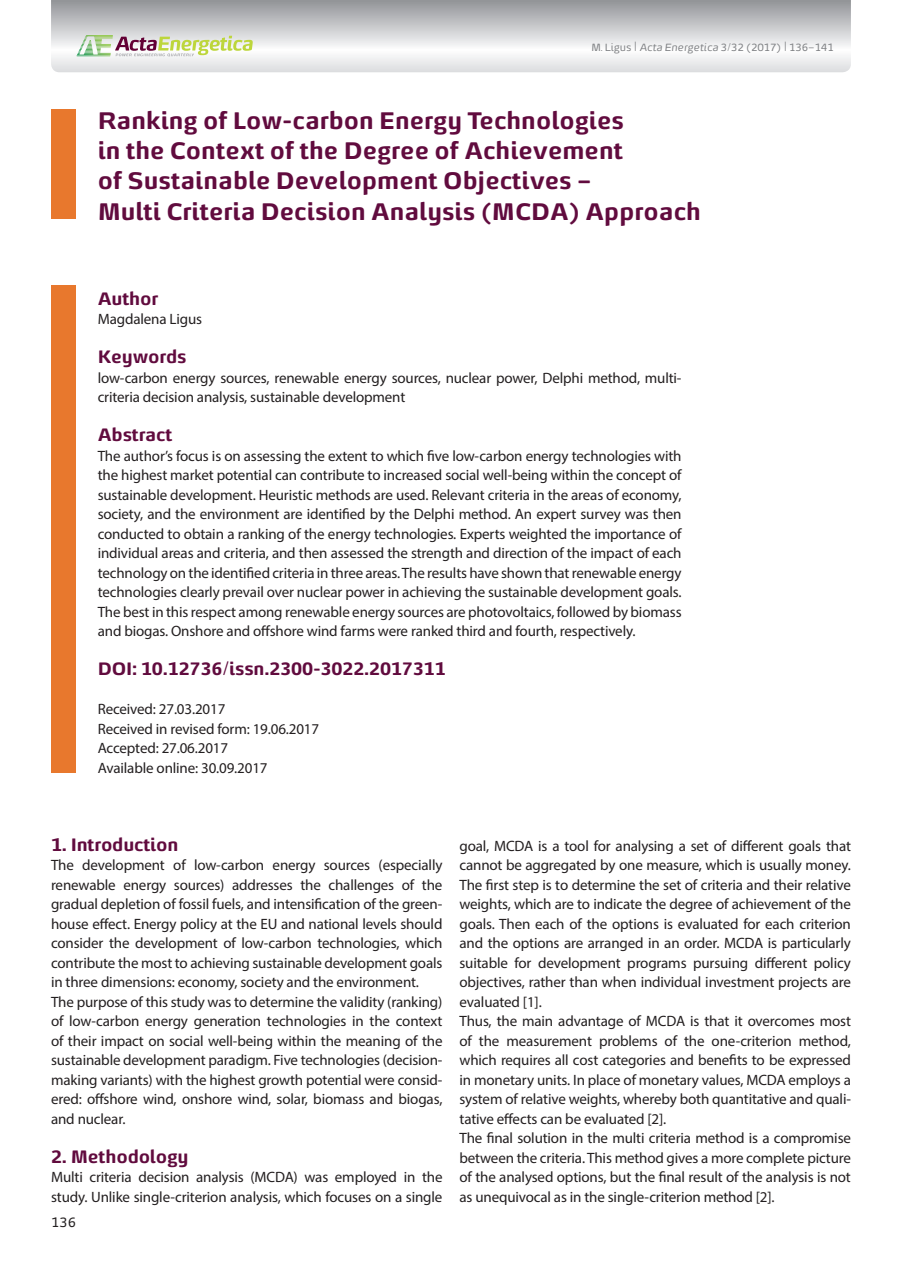
<style>
.page{position:relative;width:902px;height:1263px;background:#fff}
.page>*{position:absolute;margin:0;border:0;box-sizing:border-box;transform-origin:0 0}
.t1{font:700 24px/30.3px "Energa";color:#610b3e}
.t2{font:700 18px "Energa";letter-spacing:-.01em;color:#610b3e}
.t3{font:15px/19.5px "Myriad Pro";letter-spacing:-.01em;color:#231f20}
.t4{font:13.5px "Energa";color:#231f20}
.t5{font:10.5px "Energa";letter-spacing:-.01em;color:#808285}
.s1{font-size:13.5px}
.s2{font-style:italic}
</style>
<div class="page">
<svg style="left:51px;top:0;width:799px;height:72px"></svg>
<svg style="left:76px;top:35px;width:177px;height:21px"></svg>
<div style="left:51px;top:110px;width:24px;height:109px;background:#e8782d"></div>
<div style="left:51px;top:285px;width:24px;height:488px;background:#e8782d"></div>
<p class="t5" style="left:591px;top:41px;width:244px">M. Ligus <span class="s1">|</span> <span class="s2">Acta Energetica</span> 3/32 (2017) <span class="s1">|</span> 136–141</p>
<h1 class="t1" style="left:98px;top:104px;width:604px">Ranking of Low-carbon Energy Technologies<br>in the Context of the Degree of Achievement<br>of Sustainable Development Objectives –<br>Multi Criteria Decision Analysis (MCDA) Approach</h1>
<p class="t2" style="left:98px;top:286px;width:62px">Author</p>
<p class="t3" style="left:98px;top:309px;width:106px">Magdalena Ligus</p>
<p class="t2" style="left:98px;top:344px;width:90px">Keywords</p>
<p class="t3" style="left:98px;top:368px;width:585px">low-carbon energy sources, renewable energy sources, nuclear power, Delphi method, multi&shy;criteria decision analysis, sustainable development</p>
<p class="t2" style="left:98px;top:422px;width:76px">Abstract</p>
<p class="t3" style="left:98px;top:446px;width:585px;text-align:justify">The author’s focus is on assessing the extent to which five low-carbon energy technologies with the highest market potential can contribute to increased social well-being within the concept of sustainable development. Heuristic methods are used. Relevant criteria in the areas of economy, society, and the environment are identified by the Delphi method. An expert survey was then conducted to obtain a ranking of the energy technologies. Experts weighted the importance of individual areas and criteria, and then assessed the strength and direction of the impact of each technology on the identified criteria in three areas. The results have shown that renewable energy technologies clearly prevail over nuclear power in achieving the sustainable development goals.<br>The best in this respect among renewable energy sources are photovoltaics, followed by biomass and biogas. Onshore and offshore wind farms were ranked third and fourth, respectively.</p>
<p class="t2" style="left:98px;top:656px;width:349px">DOI: 10.12736/issn.2300-3022.2017311</p>
<p class="t3" style="left:98px;top:699px;width:223px">Received: 27.03.2017<br>Received in revised form: 19.06.2017<br>Accepted: 27.06.2017<br>Available online: 30.09.2017</p>
<p class="t2" style="left:51px;top:832px;width:129px">1. Introduction</p>
<p class="t3" style="left:51px;top:855px;width:393px">The development of low-carbon energy sources (especially renewable energy sources) addresses the challenges of the gradual depletion of fossil fuels, and intensification of the green&shy;house effect. Energy policy at the EU and national levels should consider the development of low-carbon technologies, which contribute the most to achieving sustainable development goals in three dimensions: economy, society and the environment.<br>The purpose of this study was to determine the validity (ranking) of low-carbon energy generation technologies in the context of their impact on social well-being within the meaning of the sustainable development paradigm. Five technologies (decision&shy;making variants) with the highest growth potential were consid&shy;ered: offshore wind, onshore wind, solar, biomass and biogas, and nuclear.</p>
<p class="t2" style="left:51px;top:1144px;width:139px">2. Methodology</p>
<p class="t3" style="left:51px;top:1167px;width:393px">Multi criteria decision analysis (MCDA) was employed in the study. Unlike single-criterion analysis, which focuses on a single</p>
<p class="t4" style="left:51px;top:1213px;width:26px">136</p>
<p class="t3" style="left:459px;top:836px;width:393px">goal, MCDA is a tool for analysing a set of different goals that cannot be aggregated by one measure, which is usually money.<br>The first step is to determine the set of criteria and their relative weights, which are to indicate the degree of achievement of the goals. Then each of the options is evaluated for each criterion and the options are arranged in an order. MCDA is particularly suitable for development programs pursuing different policy objectives, rather than when individual investment projects are evaluated [1].<br>Thus, the main advantage of MCDA is that it overcomes most of the measurement problems of the one-criterion method, which requires all cost categories and benefits to be expressed in monetary units. In place of monetary values, MCDA employs a system of relative weights, whereby both quantitative and quali&shy;tative effects can be evaluated [2].<br>The final solution in the multi criteria method is a compromise between the criteria. This method gives a more complete picture of the analysed options, but the final result of the analysis is not as unequivocal as in the single-criterion method [2].</p>
</div>
